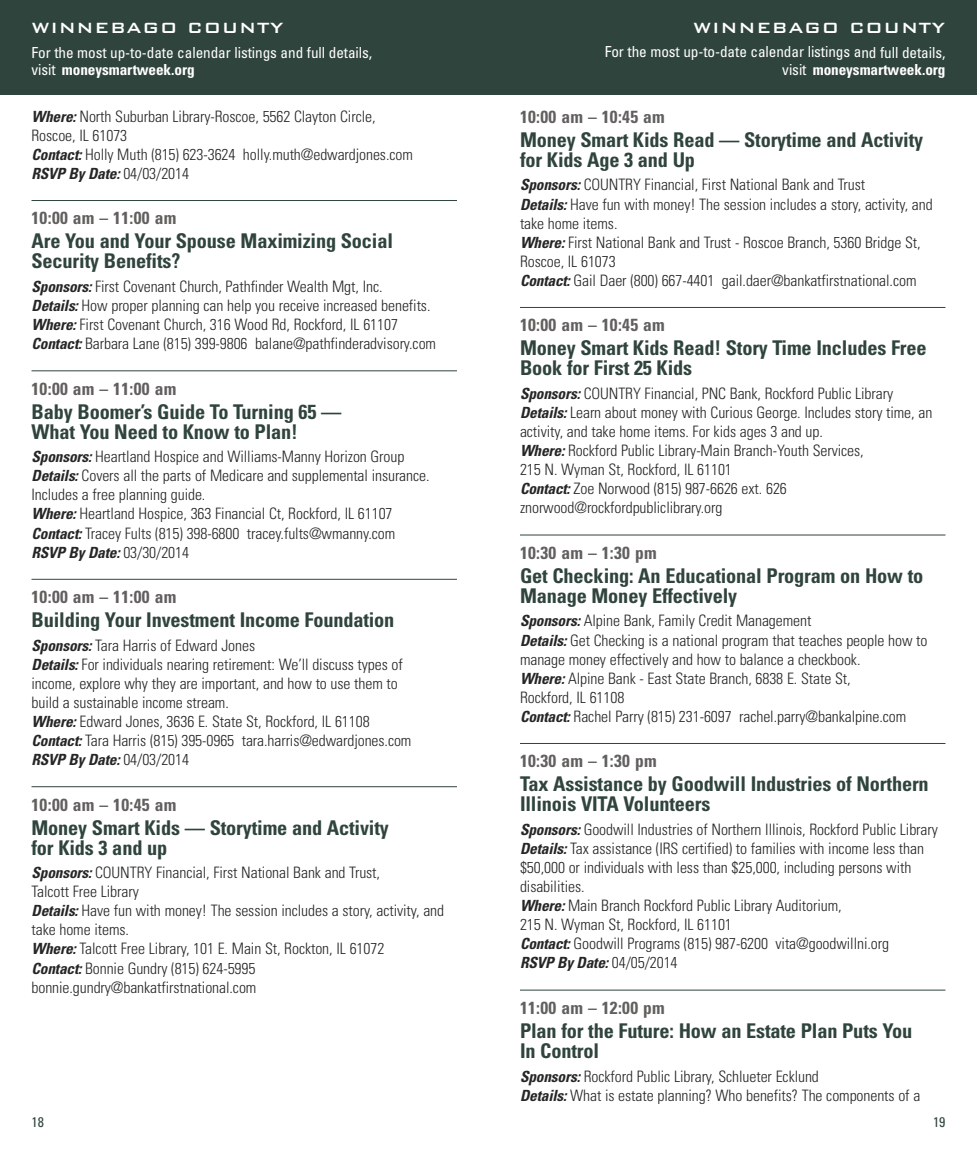
<style>
.page{position:relative;width:977px;height:1150px;background:#fff}
.page>*{position:absolute;margin:0;border:0;box-sizing:border-box;transform-origin:0 0}
.t1{font:700 condensed 20.3px/20.1px "Univers";letter-spacing:-.01em;color:#30443e}
.t2{font:500 19.78px "Bank Gothic";letter-spacing:.035em;color:#fff}
.t3{font:700 condensed 17.5px "Univers";letter-spacing:.02em;color:#61605e}
.t4{font:300 condensed 15.75px/19.1px "Univers";letter-spacing:-.005em;color:#272627}
.t5{font:italic 700 condensed 15.4px "Univers";letter-spacing:-.01em;color:#272627}
.t6{font:condensed 15.22px/17.7px "Univers";letter-spacing:-.005em;color:#fff;text-align:right}
.t7{font:condensed 14px "Univers";color:#30443e}
.s1{font-weight:700}
.s2{font-weight:700;font-style:italic;font-size:15.4px}
.s3{font-weight:300;font-style:normal;font-size:15.75px}
</style>
<div class="page">
<hr style="left:520px;top:307px;width:425px;height:1px;background:#30443e">
<hr style="left:520px;top:535px;width:425px;height:1px;background:#30443e">
<hr style="left:520px;top:743px;width:425px;height:1px;background:#30443e">
<hr style="left:520px;top:990px;width:425px;height:1px;background:#30443e">
<div style="left:488px;top:0;width:488px;height:94px;background:#30443e"></div>
<hr style="left:32px;top:200px;width:425px;height:1px;background:#30443e">
<hr style="left:32px;top:370px;width:425px;height:1px;background:#30443e">
<hr style="left:32px;top:579px;width:425px;height:1px;background:#30443e">
<hr style="left:32px;top:786px;width:425px;height:1px;background:#30443e">
<div style="left:0;top:0;width:488px;height:94px;background:#30443e"></div>
<p class="t2" style="left:31px;top:14px;width:253px">WINNEBAGO COUNTY</p>
<p class="t6" style="left:31px;top:45px;width:342px;text-align:left">For the most up-to-date calendar listings and full details, visit <span class="s1">moneysmartweek.org</span></p>
<p class="t4" style="left:31px;top:108px;width:383px"><span class="s2">Where:</span> North Suburban Library-Roscoe, 5562 Clayton Circle,<br>Roscoe, IL 61073<br><span class="s2">Contact:</span> Holly Muth (815) 623-3624 holly.muth@edwardjones.com</p>
<p class="t5" style="left:32px;top:168px;width:159px">RSVP By Date: <span class="s3">04/03/2014</span></p>
<p class="t3" style="left:32px;top:212px;width:146px">10:00 am – 11:00 am</p>
<p class="t1" style="left:32px;top:233px;width:363px">Are You and Your Spouse Maximizing Social<br>Security Benefits?</p>
<p class="t4" style="left:32px;top:278px;width:406px"><span class="s2">Sponsors:</span> First Covenant Church, Pathfinder Wealth Mgt, Inc.<br><span class="s2">Details:</span> How proper planning can help you receive increased benefits.<br><span class="s2">Where:</span> First Covenant Church, 316 Wood Rd, Rockford, IL 61107<br><span class="s2">Contact:</span> Barbara Lane (815) 399-9806 balane@pathfinderadvisory.com</p>
<p class="t3" style="left:32px;top:382px;width:146px">10:00 am – 11:00 am</p>
<p class="t1" style="left:32px;top:403px;width:311px">Baby Boomer’s Guide To Turning 65 —<br>What You Need to Know to Plan!</p>
<p class="t4" style="left:31px;top:448px;width:399px"><span class="s2">Sponsors:</span> Heartland Hospice and Williams-Manny Horizon Group <span class="s2">Details:</span> Covers all the parts of Medicare and supplemental insurance.<br>Includes a free planning guide.<br><span class="s2">Where:</span> Heartland Hospice, 363 Financial Ct, Rockford, IL 61107<br><span class="s2">Contact:</span> Tracey Fults (815) 398-6800 tracey.fults@wmanny.com</p>
<p class="t5" style="left:32px;top:546px;width:159px">RSVP By Date: <span class="s3">03/30/2014</span></p>
<p class="t3" style="left:32px;top:590px;width:146px">10:00 am – 11:00 am</p>
<p class="t1" style="left:32px;top:611px;width:364px">Building Your Investment Income Foundation</p>
<p class="t4" style="left:32px;top:637px;width:381px"><span class="s2">Sponsors:</span> Tara Harris of Edward Jones<br><span class="s2">Details:</span> For individuals nearing retirement: We’ll discuss types of income, explore why they are important, and how to use them to build a sustainable income stream.<br><span class="s2">Where:</span> Edward Jones, 3636 E. State St, Rockford, IL 61108<br><span class="s2">Contact:</span> Tara Harris (815) 395-0965 tara.harris@edwardjones.com</p>
<p class="t5" style="left:32px;top:754px;width:159px">RSVP By Date: <span class="s3">04/03/2014</span></p>
<p class="t3" style="left:32px;top:798px;width:146px">10:00 am – 10:45 am</p>
<p class="t1" style="left:32px;top:819px;width:359px">Money Smart Kids — Storytime and Activity for Kids 3 and up</p>
<p class="t4" style="left:31px;top:864px;width:414px"><span class="s2">Sponsors:</span> COUNTRY Financial, First National Bank and Trust,<br>Talcott Free Library<br><span class="s2">Details:</span> Have fun with money! The session includes a story, activity, and take home items.<br><span class="s2">Where:</span> Talcott Free Library, 101 E. Main St, Rockton, IL 61072<br><span class="s2">Contact:</span> Bonnie Gundry (815) 624-5995 bonnie.gundry@bankatfirstnational.com</p>
<p class="t7" style="left:32px;top:1117px;width:14px">18</p>
<p class="t2" style="left:693px;top:14px;width:253px">WINNEBAGO COUNTY</p>
<p class="t6" style="left:604px;top:44px;width:342px">For the most up-to-date calendar listings and full details, visit <span class="s1">moneysmartweek.org</span></p>
<p class="t3" style="left:520px;top:110px;width:146px">10:00 am – 10:45 am</p>
<p class="t1" style="left:520px;top:131px;width:405px">Money Smart Kids Read — Storytime and Activity for Kids Age 3 and Up</p>
<p class="t4" style="left:520px;top:177px;width:414px"><span class="s2">Sponsors:</span> COUNTRY Financial, First National Bank and Trust<br><span class="s2">Details:</span> Have fun with money! The session includes a story, activity, and take home items.<br><span class="s2">Where:</span> First National Bank and Trust - Roscoe Branch, 5360 Bridge St, Roscoe, IL 61073<br><span class="s2">Contact:</span> Gail Daer (800) 667-4401 gail.daer@bankatfirstnational.com</p>
<p class="t3" style="left:520px;top:319px;width:146px">10:00 am – 10:45 am</p>
<p class="t1" style="left:520px;top:340px;width:408px">Money Smart Kids Read! Story Time Includes Free<br>Book for First 25 Kids</p>
<p class="t4" style="left:520px;top:385px;width:414px"><span class="s2">Sponsors:</span> COUNTRY Financial, PNC Bank, Rockford Public Library <span class="s2">Details:</span> Learn about money with Curious George. Includes story time, an activity, and take home items. For kids ages 3 and up.<br><span class="s2">Where:</span> Rockford Public Library-Main Branch-Youth Services,<br>215 N. Wyman St, Rockford, IL 61101<br><span class="s2">Contact:</span> Zoe Norwood (815) 987-6626 ext. 626 znorwood@rockfordpubliclibrary.org</p>
<p class="t3" style="left:520px;top:546px;width:138px">10:30 am – 1:30 pm</p>
<p class="t1" style="left:520px;top:567px;width:405px">Get Checking: An Educational Program on How to<br>Manage Money Effectively</p>
<p class="t4" style="left:520px;top:613px;width:409px"><span class="s2">Sponsors:</span> Alpine Bank, Family Credit Management<br><span class="s2">Details:</span> Get Checking is a national program that teaches people how to manage money effectively and how to balance a checkbook.<br><span class="s2">Where:</span> Alpine Bank - East State Branch, 6838 E. State St,<br>Rockford, IL 61108<br><span class="s2">Contact:</span> Rachel Parry (815) 231-6097 rachel.parry@bankalpine.com</p>
<p class="t3" style="left:520px;top:755px;width:138px">10:30 am – 1:30 pm</p>
<p class="t1" style="left:520px;top:776px;width:410px">Tax Assistance by Goodwill Industries of Northern<br>Illinois VITA Volunteers</p>
<p class="t4" style="left:520px;top:821px;width:419px"><span class="s2">Sponsors:</span> Goodwill Industries of Northern Illinois, Rockford Public Library <span class="s2">Details:</span> Tax assistance (IRS certified) to families with income less than $50,000 or individuals with less than $25,000, including persons with disabilities.<br><span class="s2">Where:</span> Main Branch Rockford Public Library Auditorium,<br>215 N. Wyman St, Rockford, IL 61101<br><span class="s2">Contact:</span> Goodwill Programs (815) 987-6200 vita@goodwillni.org</p>
<p class="t5" style="left:520px;top:957px;width:159px">RSVP By Date: <span class="s3">04/05/2014</span></p>
<p class="t3" style="left:520px;top:1001px;width:146px">11:00 am – 12:00 pm</p>
<p class="t1" style="left:520px;top:1022px;width:394px">Plan for the Future: How an Estate Plan Puts You<br>In Control</p>
<p class="t4" style="left:520px;top:1068px;width:402px"><span class="s2">Sponsors:</span> Rockford Public Library, Schlueter Ecklund<br><span class="s2">Details:</span> What is estate planning? Who benefits? The components of a</p>
<p class="t7" style="left:933px;top:1117px;width:14px">19</p>
</div>
